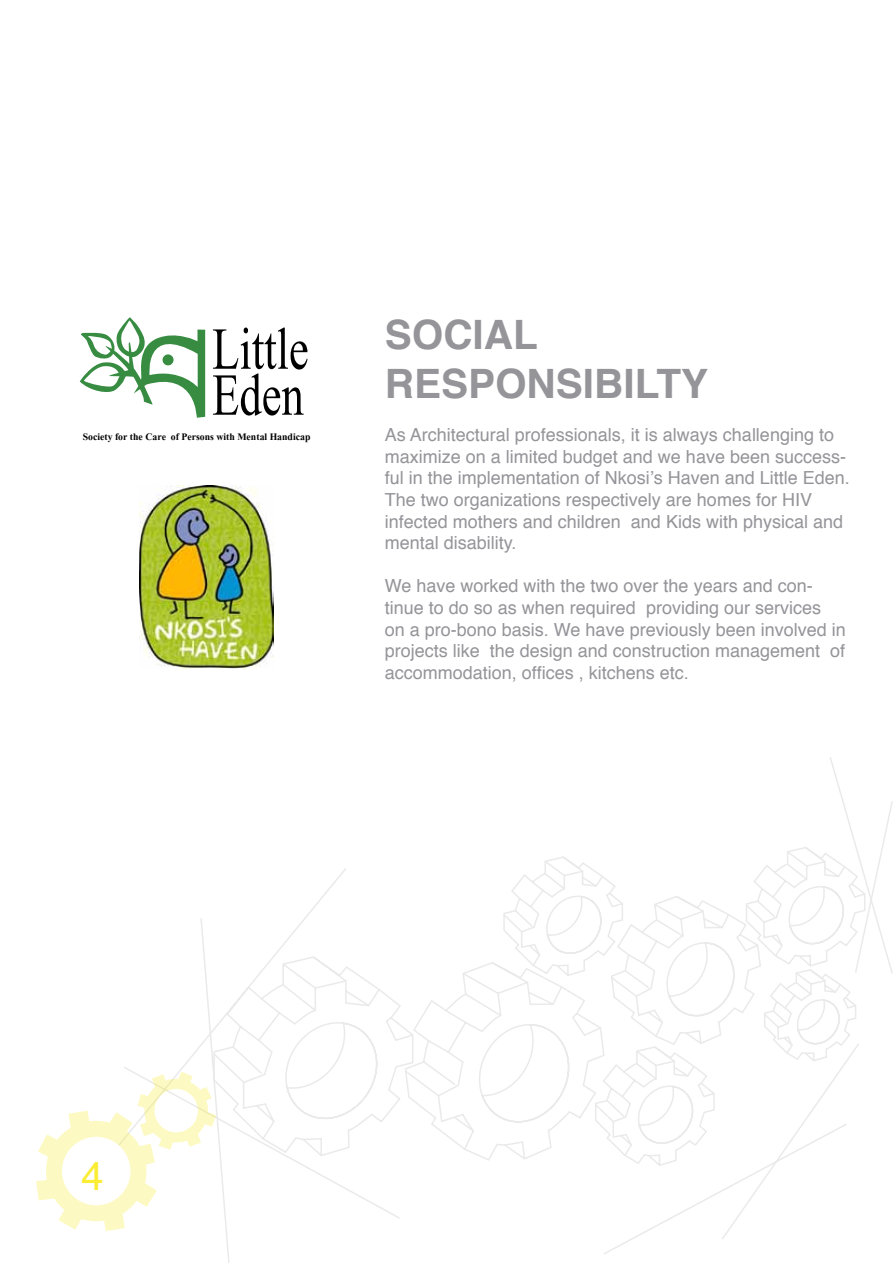
<style>
.page{position:relative;width:893px;height:1263px;background:#fff}
.page>*{position:absolute;margin:0;border:0;box-sizing:border-box;transform-origin:0 0}
.t1{font:700 40.5px/48.6px "Helvetica";color:#949499}
.t2{font:40.5px "Helvetica";color:#faed33}
.t3{font:18px/21.6px "Helvetica";color:#949499}
.t4{font:700 12.6px "Kokila";color:#000}
</style>
<div class="page">
<svg style="left:124px;top:757px;width:769px;height:506px"></svg>
<svg style="left:36px;top:1071px;width:180px;height:160px"></svg>
<svg style="left:79px;top:317px;width:126px;height:101px"></svg>
<svg style="left:213px;top:327px;width:94px;height:88px"></svg>
<img style="left:139px;top:486px;width:134px;height:182px">
<p class="t4" style="left:83px;top:430px;width:229px">Society for the Care of Persons with Mental Handicap</p>
<h1 class="t1" style="left:385px;top:311px;width:325px">SOCIAL<br>RESPONSIBILTY</h1>
<p class="t3" style="left:385px;top:424px;width:466px">As Architectural professionals, it is always challenging to maximize on a limited budget and we have been success&shy;ful in the implementation of Nkosi’s Haven and Little Eden.<br>The two organizations respectively are homes for HIV infected mothers and children and Kids with physical and mental disability.</p>
<p class="t3" style="left:385px;top:576px;width:462px">We have worked with the two over the years and con&shy;tinue to do so as when required providing our services<br>on a pro-bono basis. We have previously been involved in projects like the design and construction management of accommodation, offices , kitchens etc.</p>
<h1 class="t2" style="left:81px;top:1144px;width:24px">4</h1>
</div>
